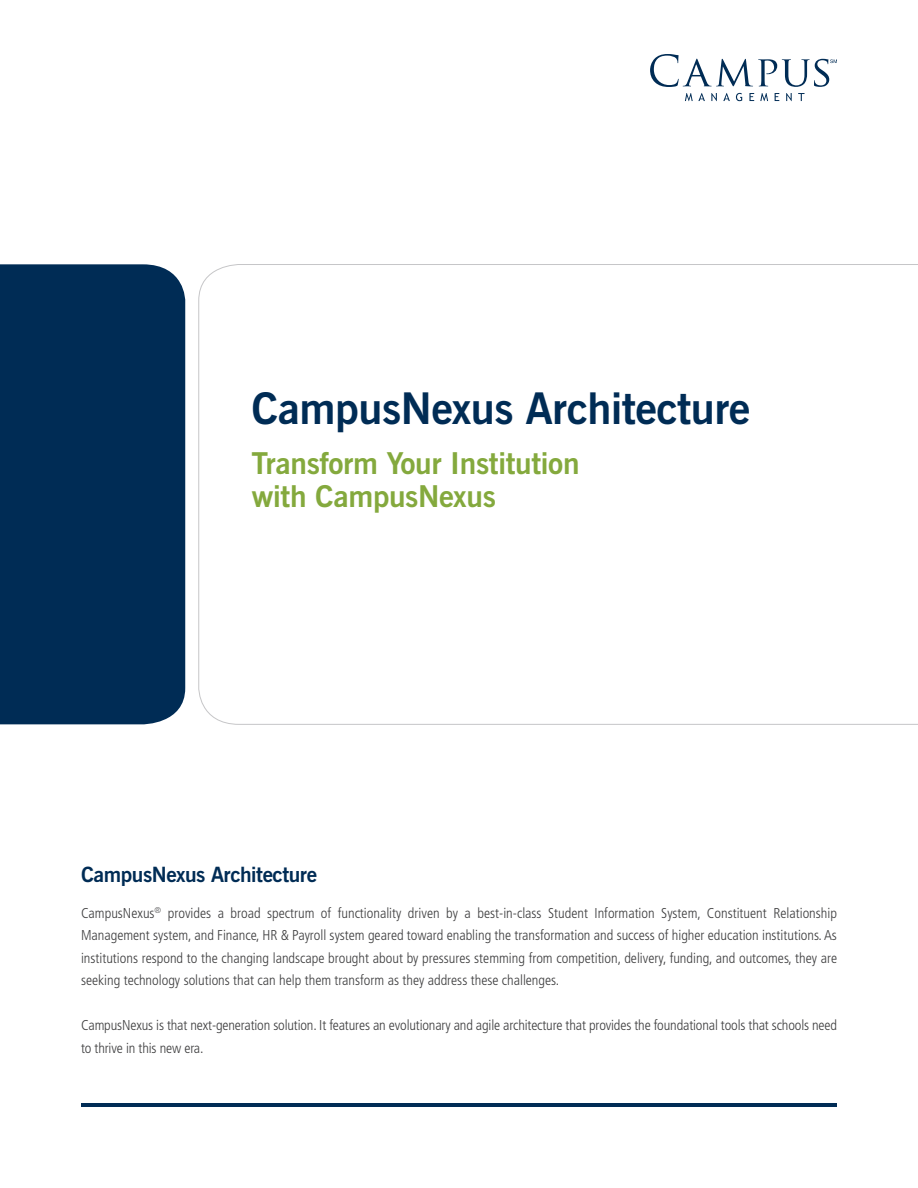
<style>
.page{position:relative;width:918px;height:1188px;background:#fff}
.page>*{position:absolute;margin:0;border:0;box-sizing:border-box;transform-origin:0 0}
.t1{font:700 43.5px "News Gothic";letter-spacing:-.01em;color:#002c55}
.t2{font:700 30px/33px "News Gothic";letter-spacing:-.01em;color:#84a93d}
.t3{font:700 21px "News Gothic";letter-spacing:-.02em;color:#002c55}
.t4{font:300 condensed 14.25px/22.5px "Frutiger LT Std";letter-spacing:-.01em;color:#3e3e3f;text-align:justify}
</style>
<div class="page">
<div style="left:0;top:264px;width:185px;height:460px;background:#002c55"></div>
<svg style="left:685px;top:93px;width:20px;height:8px"></svg>
<svg style="left:711px;top:93px;width:6px;height:8px"></svg>
<svg style="left:723px;top:93px;width:7px;height:8px"></svg>
<svg style="left:736px;top:93px;width:6px;height:8px"></svg>
<svg style="left:749px;top:93px;width:5px;height:8px"></svg>
<svg style="left:760px;top:93px;width:8px;height:8px"></svg>
<svg style="left:775px;top:93px;width:4px;height:8px"></svg>
<svg style="left:786px;top:93px;width:6px;height:8px"></svg>
<svg style="left:798px;top:93px;width:7px;height:8px"></svg>
<svg style="left:650px;top:54px;width:187px;height:33px"></svg>
<svg style="left:198px;top:264px;width:720px;height:461px"></svg>
<hr style="left:81px;top:1103px;width:756px;height:4px;background:#002c55">
<p class="t1" style="left:251px;top:382px;width:501px">CampusNexus Architecture</p>
<p class="t2" style="left:251px;top:447px;width:330px">Transform Your Institution with CampusNexus</p>
<p class="t3" style="left:81px;top:861px;width:238px">CampusNexus Architecture</p>
<p class="t4" style="left:81px;top:902px;width:758px">CampusNexus<sup>®</sup> provides a broad spectrum of functionality driven by a best-in-class Student Information System, Constituent Relationship Management system, and Finance, HR &amp; Payroll system geared toward enabling the transformation and success of higher education institutions. As institutions respond to the changing landscape brought about by pressures stemming from competition, delivery, funding, and outcomes, they are seeking technology solutions that can help them transform as they address these challenges.</p>
<p class="t4" style="left:81px;top:1014px;width:758px">CampusNexus is that next-generation solution. It features an evolutionary and agile architecture that provides the foundational tools that schools need to thrive in this new era.</p>
</div>
